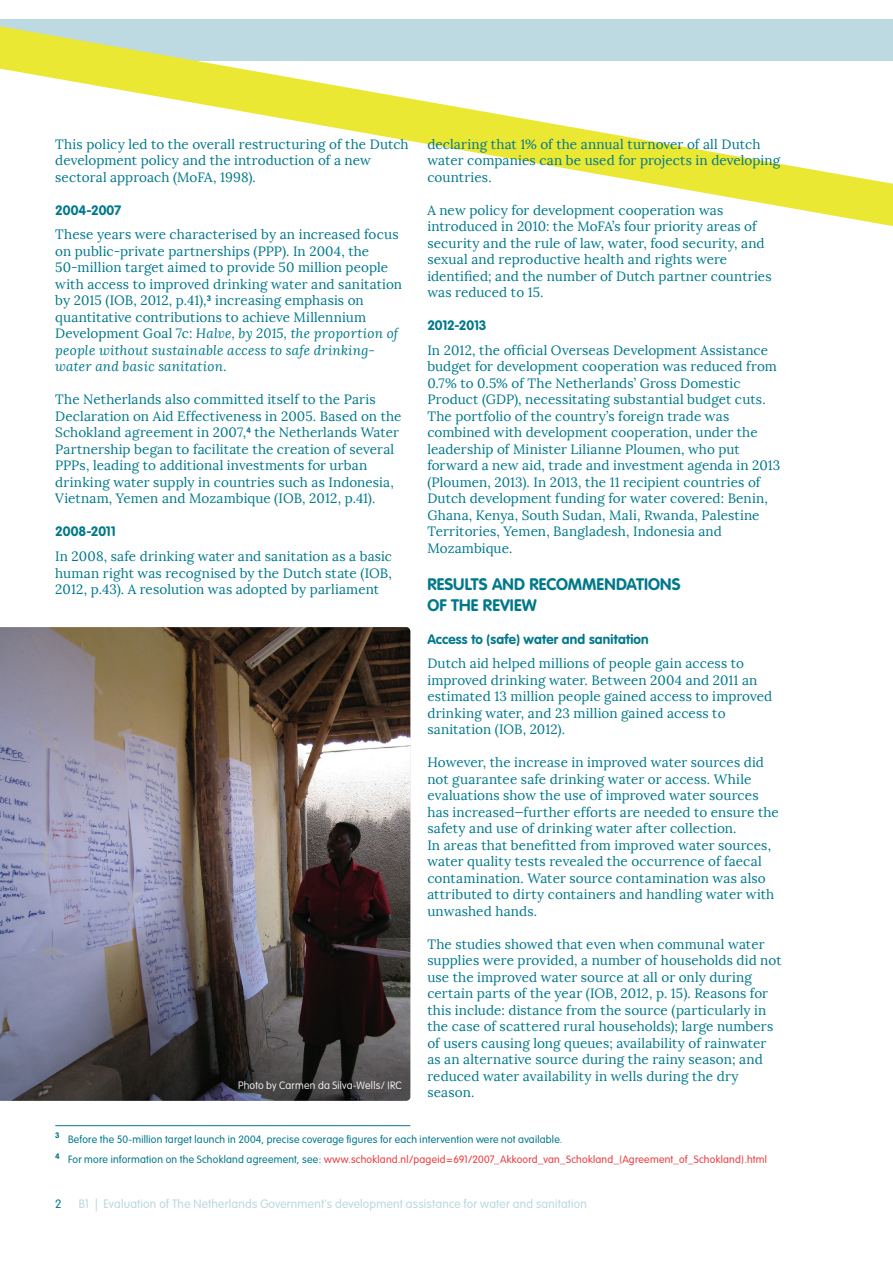
<style>
.page{position:relative;width:893px;height:1263px;background:#fff}
.page>*{position:absolute;margin:0;border:0;box-sizing:border-box;transform-origin:0 0}
.t1{font:700 16.5px/20.7px "VAG Rounded";letter-spacing:.005em;color:#00788b}
.t2{font:13.5px/16.5px "Lora";letter-spacing:.01em;color:#00788b}
.t3{font:700 13.5px "VAG Rounded";letter-spacing:.01em;color:#00788b}
.t4{font:700 13.5px "VAG Rounded";letter-spacing:-.01em;color:#00788b}
.t5{font:700 13.5px "VAG Rounded";letter-spacing:-.015em;color:#00788b}
.t6{font:300 12px "VAG Rounded";letter-spacing:.02em;color:#bad8e1}
.t7{font:300 12px "VAG Rounded";color:#00788b}
.t8{font:300 10.5px/20.7px "VAG Rounded";letter-spacing:.025em;color:#00788b}
.t9{font:100 10.5px "VAG Rounded";letter-spacing:.02em;color:#fff}
.s1{font-style:italic}
.s2{color:#ee3a41}
</style>
<div class="page">
<svg style="left:0;top:19px;width:893px;height:198px"></svg>
<svg style="left:836px;top:19px;width:57px;height:112px"></svg>
<hr style="left:55px;top:1125px;width:355px;height:1px;background:#00788b">
<img style="left:0;top:627px;width:410px;height:474px">
<p class="t2" style="left:55px;top:136px;width:355px">This policy led to the overall restructuring of the Dutch development policy and the introduction of a new sectoral approach (MoFA, 1998).</p>
<p class="t3" style="left:55px;top:202px;width:68px">2004-2007</p>
<p class="t2" style="left:55px;top:227px;width:348px">These years were characterised by an increased focus on public-private partnerships (PPP). In 2004, the 50-million target aimed to provide 50 million people with access to improved drinking water and sanitation by 2015 (IOB, 2012, p.41),<sup>3</sup> increasing emphasis on quantitative contributions to achieve Millennium Development Goal 7c: <span class="s1">Halve, by 2015, the proportion of people without sustainable access to safe drinking&shy;water and basic sanitation.</span></p>
<p class="t2" style="left:55px;top:392px;width:348px">The Netherlands also committed itself to the Paris Declaration on Aid Effectiveness in 2005. Based on the Schokland agreement in 2007,<sup>4</sup> the Netherlands Water Partnership began to facilitate the creation of several PPPs, leading to additional investments for urban drinking water supply in countries such as Indonesia, Vietnam, Yemen and Mozambique (IOB, 2012, p.41).</p>
<p class="t4" style="left:55px;top:524px;width:62px">2008-2011</p>
<p class="t2" style="left:55px;top:548px;width:338px;text-align:justify">In 2008, safe drinking water and sanitation as a basic human right was recognised by the Dutch state (IOB, 2012, p.43). A resolution was adopted by parliament</p>
<p class="t9" style="left:238px;top:1079px;width:165px">Photo by Carmen da Silva-Wells/ IRC</p>
<p class="t2" style="left:427px;top:136px;width:354px">declaring that 1% of the annual turnover of all Dutch water companies can be used for projects in developing countries.</p>
<p class="t2" style="left:427px;top:202px;width:346px">A new policy for development cooperation was introduced in 2010: the MoFA’s four priority areas of security and the rule of law, water, food security, and sexual and reproductive health and rights were identified; and the number of Dutch partner countries was reduced to 15.</p>
<p class="t5" style="left:427px;top:317px;width:61px">2012-2013</p>
<p class="t2" style="left:427px;top:342px;width:355px">In 2012, the official Overseas Development Assistance budget for development cooperation was reduced from 0.7% to 0.5% of The Netherlands’ Gross Domestic Product (GDP), necessitating substantial budget cuts.<br>The portfolio of the country’s foreign trade was combined with development cooperation, under the leadership of Minister Lilianne Ploumen, who put forward a new aid, trade and investment agenda in 2013 (Ploumen, 2013). In 2013, the 11 recipient countries of Dutch development funding for water covered: Benin, Ghana, Kenya, South Sudan, Mali, Rwanda, Palestine Territories, Yemen, Bangladesh, Indonesia and Mozambique.</p>
<p class="t1" style="left:427px;top:574px;width:255px">RESULTS AND RECOMMENDATIONS<br>OF THE REVIEW</p>
<p class="t3" style="left:427px;top:631px;width:223px">Access to (safe) water and sanitation</p>
<p class="t2" style="left:427px;top:656px;width:346px">Dutch aid helped millions of people gain access to improved drinking water. Between 2004 and 2011 an estimated 13 million people gained access to improved drinking water, and 23 million gained access to sanitation (IOB, 2012).</p>
<p class="t2" style="left:427px;top:755px;width:353px">However, the increase in improved water sources did not guarantee safe drinking water or access. While evaluations show the use of improved water sources has increased—further efforts are needed to ensure the safety and use of drinking water after collection.<br>In areas that benefitted from improved water sources, water quality tests revealed the occurrence of faecal contamination. Water source contamination was also attributed to dirty containers and handling water with unwashed hands.</p>
<p class="t2" style="left:427px;top:936px;width:356px">The studies showed that even when communal water supplies were provided, a number of households did not use the improved water source at all or only during certain parts of the year (IOB, 2012, p. 15). Reasons for this include: distance from the source (particularly in the case of scattered rural households); large numbers of users causing long queues; availability of rainwater as an alternative source during the rainy season; and reduced water availability in wells during the dry season.</p>
<p class="t8" style="left:55px;top:1129px;width:713px"><sup>3</sup> Before the 50-million target launch in 2004, precise coverage figures for each intervention were not available.<br><sup>4</sup> For more information on the Schokland agreement, see: <span class="s2">www.schokland.nl/pageid=691/2007_Akkoord_van_Schokland_(Agreement_of_Schokland).html</span></p>
<p class="t7" style="left:55px;top:1196px;width:8px">2</p>
<p class="t6" style="left:79px;top:1196px;width:510px">B1 | Evaluation of The Netherlands Government's development assistance for water and sanitation</p>
</div>
